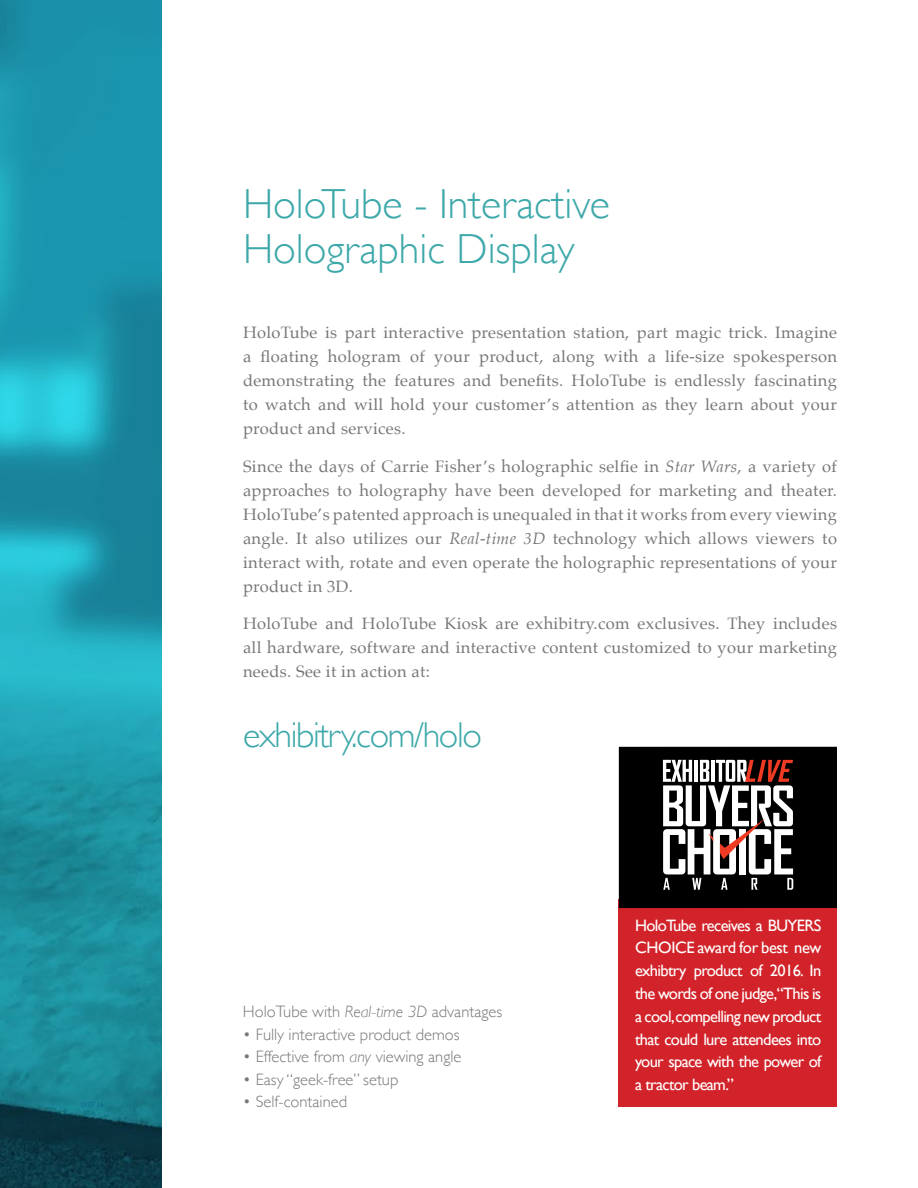
<style>
.page{position:relative;width:918px;height:1188px;background:#fff}
.page>*{position:absolute;margin:0;border:0;box-sizing:border-box;transform-origin:0 0}
.t1{font:300 42px/45px "Gill Sans";color:#3da8a9}
.t2{font:300 36px "Gill Sans";letter-spacing:-.04em;color:#3da8a9}
.t3{font:16.5px/24px "Palatino";letter-spacing:.02em;color:#787776;text-align:justify}
.t4{font:16.5px/22.8px "Gill Sans";letter-spacing:-.04em;color:#fffffe;text-align:justify}
.t5{font:300 16.5px "Gill Sans";color:#787776}
.s1{font-style:italic}
</style>
<div class="page">
<div style="left:619px;top:900px;width:218px;height:207px;background:#d2232a"></div>
<img style="left:0;top:0;width:162px;height:1188px">
<div style="left:619px;top:747px;width:218px;height:161px;background:#000"></div>
<svg style="left:663px;top:760px;width:130px;height:130px"></svg>
<h1 class="t1" style="left:243px;top:180px;width:368px">HoloTube - Interactive<br>Holographic Display</h1>
<p class="t3" style="left:243px;top:320px;width:596px">HoloTube is part interactive presentation station, part magic trick. Imagine a floating hologram of your product, along with a life-size spokesperson demonstrating the features and benefits. HoloTube is endlessly fascinating to watch and will hold your customer’s attention as they learn about your product and services.</p>
<p class="t3" style="left:243px;top:454px;width:596px">Since the days of Carrie Fisher’s holographic selfie in <span class="s1">Star Wars</span>, a variety of approaches to holography have been developed for marketing and theater.<br>HoloTube’s patented approach is unequaled in that it works from every viewing angle. It also utilizes our <span class="s1">Real-time 3D</span> technology which allows viewers to interact with, rotate and even operate the holographic representations of your product in 3D.</p>
<p class="t3" style="left:243px;top:611px;width:596px">HoloTube and HoloTube Kiosk are exhibitry.com exclusives. They includes all hardware, software and interactive content customized to your marketing needs. See it in action at:</p>
<h2 class="t2" style="left:243px;top:707px;width:240px">exhibitry.com/holo</h2>
<p class="t5" style="left:243px;top:999px;width:261px">HoloTube with <span class="s1">Real-time 3D</span> advantages</p>
<p class="t5" style="left:243px;top:1021px;width:218px">• Fully interactive product demos</p>
<p class="t5" style="left:243px;top:1044px;width:220px">• Effective from <span class="s1">any</span> viewing angle</p>
<p class="t5" style="left:243px;top:1066px;width:157px">• Easy “geek-free” setup</p>
<p class="t5" style="left:243px;top:1089px;width:106px">• Self-contained</p>
<p class="t4" style="left:635px;top:914px;width:188px">HoloTube receives a BUYERS CHOICE award for best new exhibtry product of 2016. In the words of one judge,“This is a cool,compelling new product that could lure attendees into your space with the power of a tractor beam.”</p>
</div>
